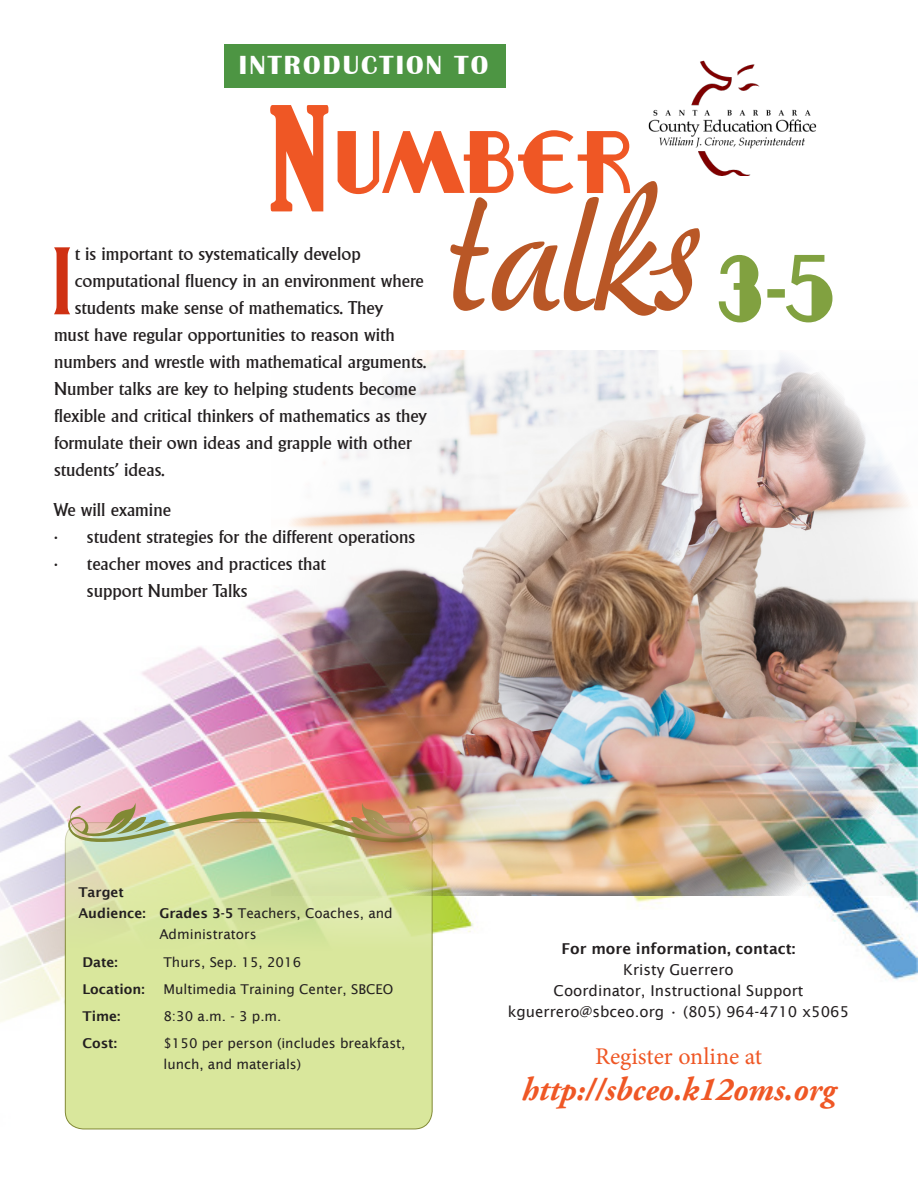
<style>
.page{position:relative;width:918px;height:1188px;background:#fff}
.page>*{position:absolute;margin:0;border:0;box-sizing:border-box;transform-origin:0 0}
.t1{font:180px "Adore";color:#b95726}
.t2{font:condensed 135px "Bernard";color:#ef5725}
.t3{font:500 92.85px "Adelon";color:#cf3113}
.t4{font:90px "Ritzy Remix";color:#81a140}
.t5{font:82.5px "Ritzy Remix";letter-spacing:-.005em;color:#ef5725}
.t6{font:italic 700 33px "Adobe Garamond";color:#ef5725}
.t7{font:700 27px "Britannic";letter-spacing:.08em;color:#fff}
.t8{font:24px "Minion Pro";color:#ef5725}
.t9{font:500 18px/27px "Adelon";color:#231f20}
.t10{font:15px/21px "Lucida Sans";color:#231f20;text-align:center}
.t11{font:13.5px/21px "Lucida Sans";color:#231f20}
.t12{font:600 13.5px "Lucida Sans";color:#231f20}
.s1{font-weight:600}
</style>
<div class="page">
<img style="left:0;top:350px;width:918px;height:780px">
<svg style="left:65px;top:823px;width:367px;height:306px;background:#d7e59e"></svg>
<img style="left:648px;top:60px;width:169px;height:116px">
<div style="left:224px;top:44px;width:281px;height:43px;background:#4d9543"></div>
<img style="left:67px;top:803px;width:205px;height:40px">
<img style="left:272px;top:351px;width:646px;height:544px">
<p class="t7" style="left:239px;top:50px;width:251px">INTRODUCTION TO</p>
<p class="t2" style="left:268px;top:81px;width:63px">N</p>
<p class="t5" style="left:338px;top:114px;width:299px">UMBER</p>
<p class="t1" style="left:446px;top:119px;width:252px">talks</p>
<p class="t3" style="left:49px;top:227px;width:27px">I</p>
<p class="t9" style="left:75px;top:240px;width:288px">t is important to systematically develop</p>
<p class="t9" style="left:75px;top:267px;width:351px">computational fluency in an environment where</p>
<p class="t9" style="left:75px;top:294px;width:310px">students make sense of mathematics. They</p>
<p class="t9" style="left:54px;top:321px;width:342px">must have regular opportunities to reason with</p>
<p class="t9" style="left:54px;top:348px;width:374px">numbers and wrestle with mathematical arguments.</p>
<p class="t9" style="left:54px;top:375px;width:364px">Number talks are key to helping students become</p>
<p class="t9" style="left:54px;top:402px;width:374px">flexible and critical thinkers of mathematics as they</p>
<p class="t9" style="left:54px;top:429px;width:359px">formulate their own ideas and grapple with other</p>
<p class="t9" style="left:54px;top:456px;width:112px">students’ ideas.</p>
<p class="t9" style="left:54px;top:496px;width:119px">We will examine</p>
<p class="t9" style="left:54px;top:523px;width:363px">• student strategies for the different operations</p>
<p class="t9" style="left:87px;top:550px;width:240px;text-indent:-33px">• teacher moves and practices that support Number Talks</p>
<p class="t4" style="left:719px;top:237px;width:120px">3-5</p>
<p class="t12" style="left:78px;top:885px;width:47px">Target</p>
<p class="t11" style="left:78px;top:903px;width:316px"><span class="s1">Audience: Grades 3-5</span> Teachers, Coaches, and</p>
<p class="t11" style="left:159px;top:924px;width:99px">Administrators</p>
<p class="t12" style="left:82px;top:955px;width:37px">Date:</p>
<p class="t11" style="left:163px;top:952px;width:139px">Thurs, Sep. 15, 2016</p>
<p class="t12" style="left:82px;top:982px;width:64px">Location:</p>
<p class="t11" style="left:163px;top:979px;width:231px">Multimedia Training Center, SBCEO</p>
<p class="t12" style="left:82px;top:1009px;width:40px">Time:</p>
<p class="t11" style="left:163px;top:1006px;width:120px">8:30 a.m. - 3 p.m.</p>
<p class="t12" style="left:82px;top:1036px;width:36px">Cost:</p>
<p class="t11" style="left:163px;top:1033px;width:244px">$150 per person (includes breakfast, lunch, and materials)</p>
<p class="t10" style="left:508px;top:938px;width:343px"><span class="s1">For more information, contact:<br></span>Kristy Guerrero<br>Coordinator, Instructional Support kguerrero@sbceo.org • (805) 964-4710 x5065</p>
<p class="t8" style="left:595px;top:1040px;width:169px">Register online at</p>
<p class="t6" style="left:522px;top:1071px;width:315px">http://sbceo.k12oms.org</p>
</div>
